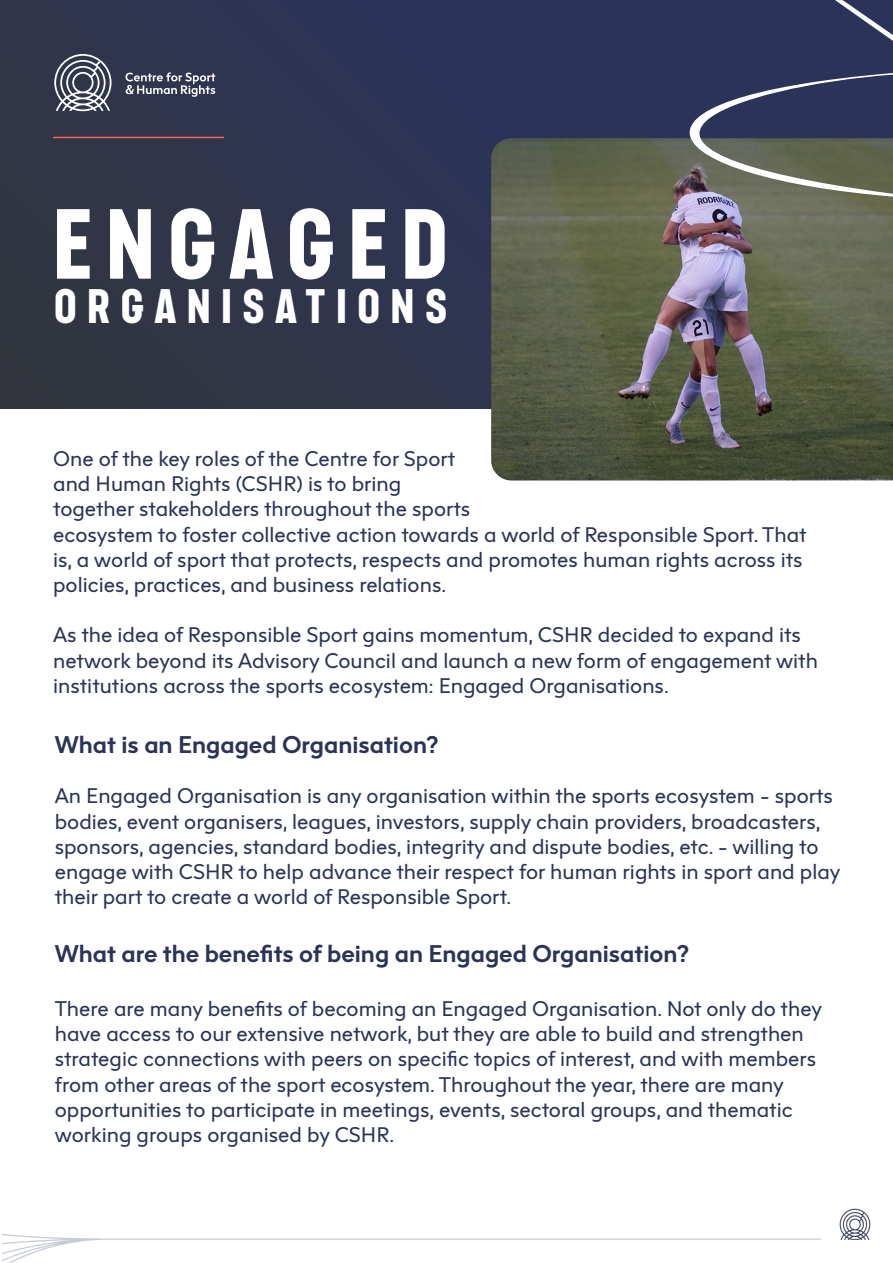
<style>
.page{position:relative;width:893px;height:1263px;background:#fff}
.page>*{position:absolute;margin:0;border:0;box-sizing:border-box;transform-origin:0 0}
.t1{font:700 92.7px "F37 Judge";letter-spacing:.18em;color:#fff}
.t2{font:700 45.15px "F37 Judge";letter-spacing:.265em;color:#fff}
.t3{font:700 24px "F37 Jagger";color:#2b3458}
.t4{font:21px/25.2px "F37 Jagger";color:#2b3458}
</style>
<div class="page">
<div style="left:0;top:0;width:893px;height:409px;background:linear-gradient(to right,#313545,#29325d)"></div>
<svg style="left:125px;top:72px;width:90px;height:25px"></svg>
<svg style="left:54px;top:54px;width:58px;height:57px"></svg>
<hr style="left:53px;top:137px;width:171px;height:1px;background:#ff644e">
<img style="left:491px;top:138px;width:402px;height:342px">
<svg style="left:835px;top:0;width:58px;height:41px"></svg>
<svg style="left:581px;top:73px;width:312px;height:124px"></svg>
<svg style="left:2px;top:1234px;width:819px;height:29px"></svg>
<img style="left:839px;top:1209px;width:31px;height:31px">
<h1 class="t1" style="left:55px;top:190px;width:393px">ENGAGED</h1>
<h2 class="t2" style="left:55px;top:280px;width:393px">ORGANISATI0NS</h2>
<p class="t4" style="left:53px;top:446px;width:755px">One of the key roles of the Centre for Sport<br>and Human Rights (CSHR) is to bring<br>together stakeholders throughout the sports<br>ecosystem to foster collective action towards a world of Responsible Sport. That is, a world of sport that protects, respects and promotes human rights across its policies, practices, and business relations.</p>
<p class="t4" style="left:53px;top:622px;width:766px">As the idea of Responsible Sport gains momentum, CSHR decided to expand its network beyond its Advisory Council and launch a new form of engagement with institutions across the sports ecosystem: Engaged Organisations.</p>
<p class="t3" style="left:55px;top:730px;width:386px">What is an Engaged Organisation?</p>
<p class="t4" style="left:55px;top:783px;width:787px">An Engaged Organisation is any organisation within the sports ecosystem - sports bodies, event organisers, leagues, investors, supply chain providers, broadcasters, sponsors, agencies, standard bodies, integrity and dispute bodies, etc. - willing to engage with CSHR to help advance their respect for human rights in sport and play their part to create a world of Responsible Sport.</p>
<p class="t3" style="left:55px;top:939px;width:636px">What are the benefits of being an Engaged Organisation?</p>
<p class="t4" style="left:55px;top:996px;width:769px">There are many benefits of becoming an Engaged Organisation. Not only do they have access to our extensive network, but they are able to build and strengthen strategic connections with peers on specific topics of interest, and with members from other areas of the sport ecosystem. Throughout the year, there are many opportunities to participate in meetings, events, sectoral groups, and thematic working groups organised by CSHR.</p>
</div>
